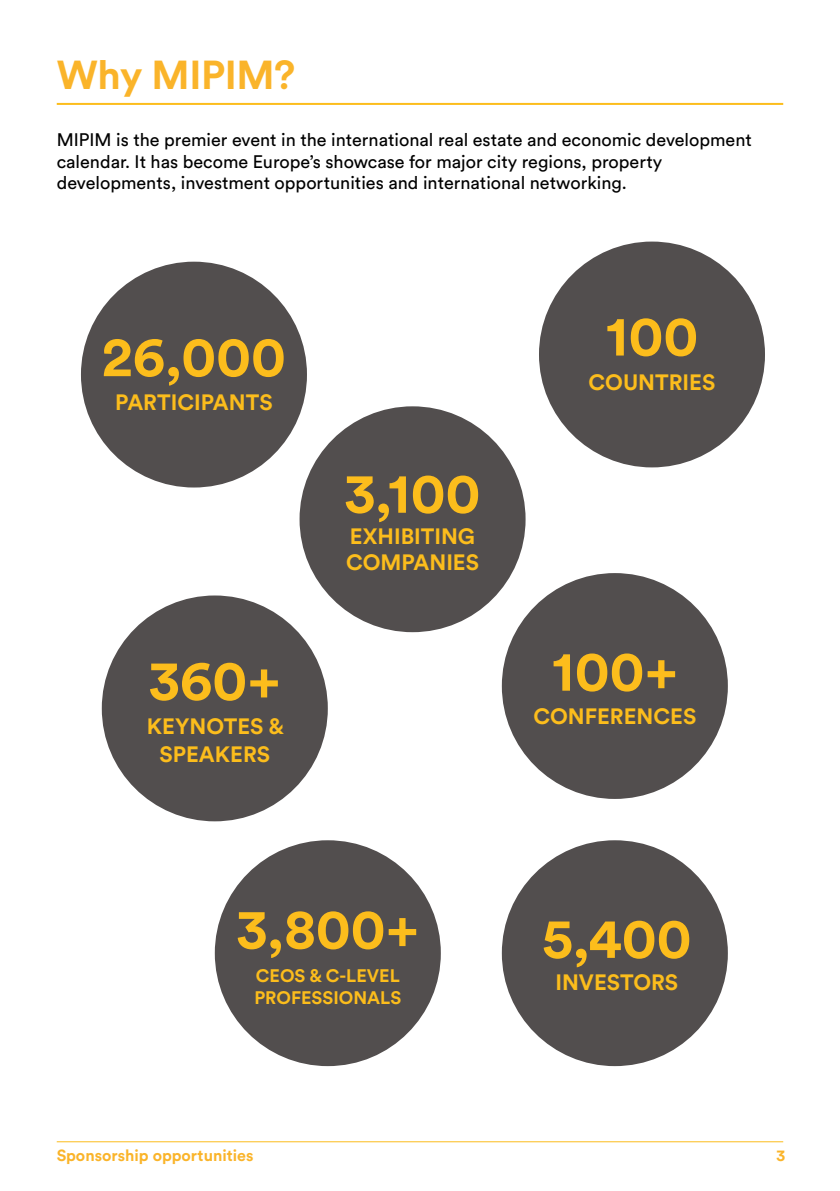
<style>
.page{position:relative;width:840px;height:1191px;background:#fff}
.page>*{position:absolute;margin:0;border:0;box-sizing:border-box;transform-origin:0 0}
.t1{font:700 56px "Circular Std";color:#fcbd1c}
.t2{font:700 40px "Circular Std";letter-spacing:-.01em;color:#fab42a}
.t3{font:700 22px/26px "Circular Std";color:#fcbd1c}
.t4{font:18px/21.6px "Circular Std";color:#000}
.t5{font:700 18px/22px "Circular Std";color:#fcbd1c}
.t6{font:700 16px "Circular Std";color:#fab42a}
</style>
<div class="page">
<hr style="left:57px;top:1141px;width:725px;height:1px;background:#fcbd1c">
<hr style="left:57px;top:103px;width:725px;height:2px;background:#fcbd1c">
<div style="left:81px;top:262px;width:226px;height:225px;background:#524e4e;border-radius:50%"></div>
<div style="left:102px;top:595px;width:225px;height:226px;background:#524e4e;border-radius:50%"></div>
<div style="left:215px;top:840px;width:225px;height:226px;background:#524e4e;border-radius:50%"></div>
<div style="left:501px;top:573px;width:226px;height:226px;background:#524e4e;border-radius:50%"></div>
<div style="left:501px;top:840px;width:226px;height:226px;background:#524e4e;border-radius:50%"></div>
<div style="left:299px;top:406px;width:226px;height:226px;background:#524e4e;border-radius:50%"></div>
<div style="left:538px;top:241px;width:226px;height:226px;background:#524e4e;border-radius:50%"></div>
<h2 class="t2" style="left:57px;top:49px;width:240px">Why MIPIM?</h2>
<p class="t4" style="left:57px;top:129px;width:696px">MIPIM is the premier event in the international real estate and economic development calendar. It has become Europe’s showcase for major city regions, property developments, investment opportunities and international networking.</p>
<h1 class="t1" style="left:102px;top:320px;width:185px">26,000</h1>
<p class="t3" style="left:115px;top:389px;width:159px">PARTICIPANTS</p>
<h1 class="t1" style="left:149px;top:644px;width:133px">360+</h1>
<p class="t3" style="left:147px;top:711px;width:138px;line-height:28px;text-align:center">KEYNOTES &amp;<br>SPEAKERS</p>
<h1 class="t1" style="left:344px;top:457px;width:137px">3,100</h1>
<p class="t3" style="left:346px;top:523px;width:134px">EXHIBITING<br>COMPANIES</p>
<h1 class="t1" style="left:605px;top:300px;width:94px">100</h1>
<p class="t3" style="left:588px;top:368px;width:128px">COUNTRIES</p>
<h1 class="t1" style="left:551px;top:635px;width:127px">100+</h1>
<p class="t3" style="left:533px;top:703px;width:164px">CONFERENCES</p>
<h1 class="t1" style="left:236px;top:892px;width:184px">3,800+</h1>
<p class="t5" style="left:254px;top:964px;width:148px">CEOS &amp; C-LEVEL<br>PROFESSIONALS</p>
<h1 class="t1" style="left:541px;top:902px;width:151px">5,400</h1>
<p class="t3" style="left:555px;top:968px;width:124px">INVESTORS</p>
<p class="t6" style="left:57px;top:1145px;width:198px">Sponsorship opportunities</p>
<p class="t6" style="left:775px;top:1145px;width:10px">3</p>
</div>
